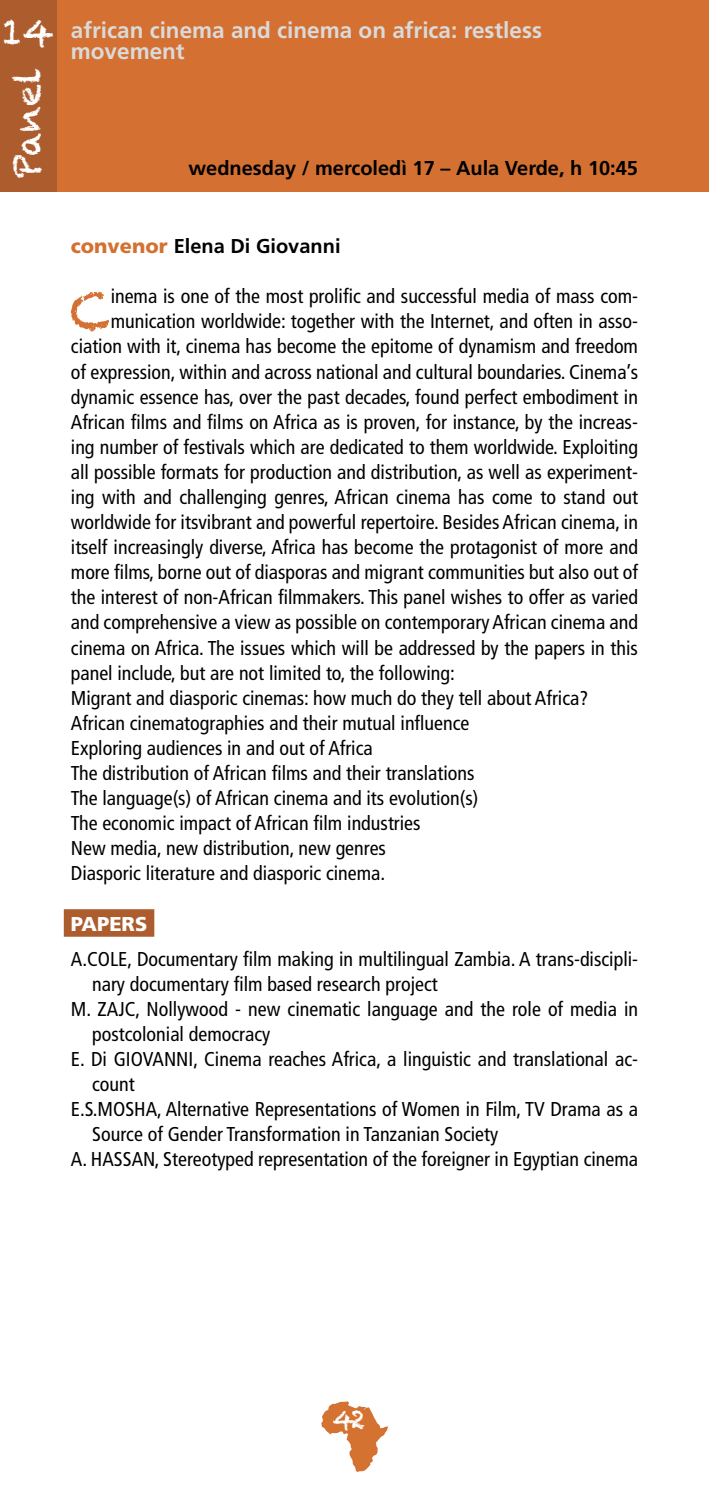
<style>
.page{position:relative;width:709px;height:1489px;background:#fff}
.page>*{position:absolute;margin:0;border:0;box-sizing:border-box;transform-origin:0 0}
.t1{font:50.5px "Chalkduster";color:#d47132}
.t2{font:35px "Chalkduster";color:#fff}
.t3{font:25px "Chalkduster";color:#fff}
.t4{font:700 22.5px/21.2px "Frutiger";color:#dadada}
.t5{font:condensed 20px "Frutiger";color:#000}
.t6{font:700 20px "Frutiger";color:#000}
.t7{font:900 20px "Frutiger";color:#fff}
.s1{font-weight:900;color:#d47132}
</style>
<div class="page">
<svg style="left:321px;top:1401px;width:67px;height:70px"></svg>
<div style="left:56px;top:0;width:653px;height:191px;background:#d47132"></div>
<div style="left:0;top:0;width:56px;height:191px;background:#ac5c2d"></div>
<div style="left:64px;top:909px;width:90px;height:27px;background:#ac5c2d"></div>
<h2 class="t2" style="left:1px;top:11px;width:55px">14</h2>
<h2 class="t2" style="left:7px;top:179px;width:113px;rotate:-90deg">Panel</h2>
<p class="t4" style="left:71px;top:19px;width:472px">african cinema and cinema on africa: restless movement</p>
<p class="t6" style="left:188px;top:157px;width:451px">wednesday / mercoledì 17 – Aula Verde, h 10:45</p>
<p class="t6" style="left:71px;top:234px;width:271px"><span class="s1">convenor</span> Elena Di Giovanni</p>
<h1 class="t1" style="left:70px;top:281px;width:42px">C</h1>
<p class="t5" style="left:111px;top:285px;width:529px">inema is one of the most prolific and successful media of mass com-</p>
<p class="t5" style="left:111px;top:310px;width:529px">munication worldwide: together with the Internet, and often in asso-</p>
<p class="t5" style="left:71px;top:335px;width:568px">ciation with it, cinema has become the epitome of dynamism and freedom</p>
<p class="t5" style="left:71px;top:360px;width:568px">of expression, within and across national and cultural boundaries. Cinema’s</p>
<p class="t5" style="left:71px;top:385px;width:568px">dynamic essence has, over the past decades, found perfect embodiment in</p>
<p class="t5" style="left:71px;top:410px;width:568px">African films and films on Africa as is proven, for instance, by the increas-</p>
<p class="t5" style="left:71px;top:435px;width:568px">ing number of festivals which are dedicated to them worldwide. Exploiting</p>
<p class="t5" style="left:71px;top:460px;width:568px">all possible formats for production and distribution, as well as experiment-</p>
<p class="t5" style="left:71px;top:485px;width:568px">ing with and challenging genres, African cinema has come to stand out</p>
<p class="t5" style="left:71px;top:510px;width:568px">worldwide for itsvibrant and powerful repertoire. Besides African cinema, in</p>
<p class="t5" style="left:71px;top:535px;width:568px">itself increasingly diverse, Africa has become the protagonist of more and</p>
<p class="t5" style="left:71px;top:560px;width:568px">more films, borne out of diasporas and migrant communities but also out of</p>
<p class="t5" style="left:71px;top:585px;width:568px">the interest of non-African filmmakers. This panel wishes to offer as varied</p>
<p class="t5" style="left:71px;top:611px;width:568px">and comprehensive a view as possible on contemporary African cinema and</p>
<p class="t5" style="left:71px;top:636px;width:568px">cinema on Africa. The issues which will be addressed by the papers in this</p>
<p class="t5" style="left:71px;top:661px;width:385px">panel include, but are not limited to, the following:</p>
<p class="t5" style="left:71px;top:686px;width:519px">Migrant and diasporic cinemas: how much do they tell about Africa?</p>
<p class="t5" style="left:71px;top:711px;width:400px">African cinematographies and their mutual influence</p>
<p class="t5" style="left:71px;top:736px;width:303px">Exploring audiences in and out of Africa</p>
<p class="t5" style="left:71px;top:761px;width:405px">The distribution of African films and their translations</p>
<p class="t5" style="left:71px;top:786px;width:409px">The language(s) of African cinema and its evolution(s)</p>
<p class="t5" style="left:71px;top:811px;width:351px">The economic impact of African film industries</p>
<p class="t5" style="left:71px;top:836px;width:317px">New media, new distribution, new genres</p>
<p class="t5" style="left:71px;top:861px;width:316px">Diasporic literature and diasporic cinema.</p>
<p class="t7" style="left:71px;top:911px;width:76px">PAPERS</p>
<p class="t5" style="left:71px;top:947px;width:568px">A.COLE, Documentary film making in multilingual Zambia. A trans-discipli-</p>
<p class="t5" style="left:92px;top:972px;width:347px">nary documentary film based research project</p>
<p class="t5" style="left:71px;top:997px;width:569px">M. ZAJC, Nollywood - new cinematic language and the role of media in</p>
<p class="t5" style="left:92px;top:1022px;width:180px">postcolonial democracy</p>
<p class="t5" style="left:71px;top:1047px;width:568px">E. Di GIOVANNI, Cinema reaches Africa, a linguistic and translational ac-</p>
<p class="t5" style="left:92px;top:1072px;width:44px">count</p>
<p class="t5" style="left:71px;top:1097px;width:568px">E.S.MOSHA, Alternative Representations of Women in Film, TV Drama as a</p>
<p class="t5" style="left:92px;top:1122px;width:407px">Source of Gender Transformation in Tanzanian Society</p>
<p class="t5" style="left:71px;top:1147px;width:568px">A. HASSAN, Stereotyped representation of the foreigner in Egyptian cinema</p>
<p class="t3" style="left:332px;top:1404px;width:34px">42</p>
</div>
